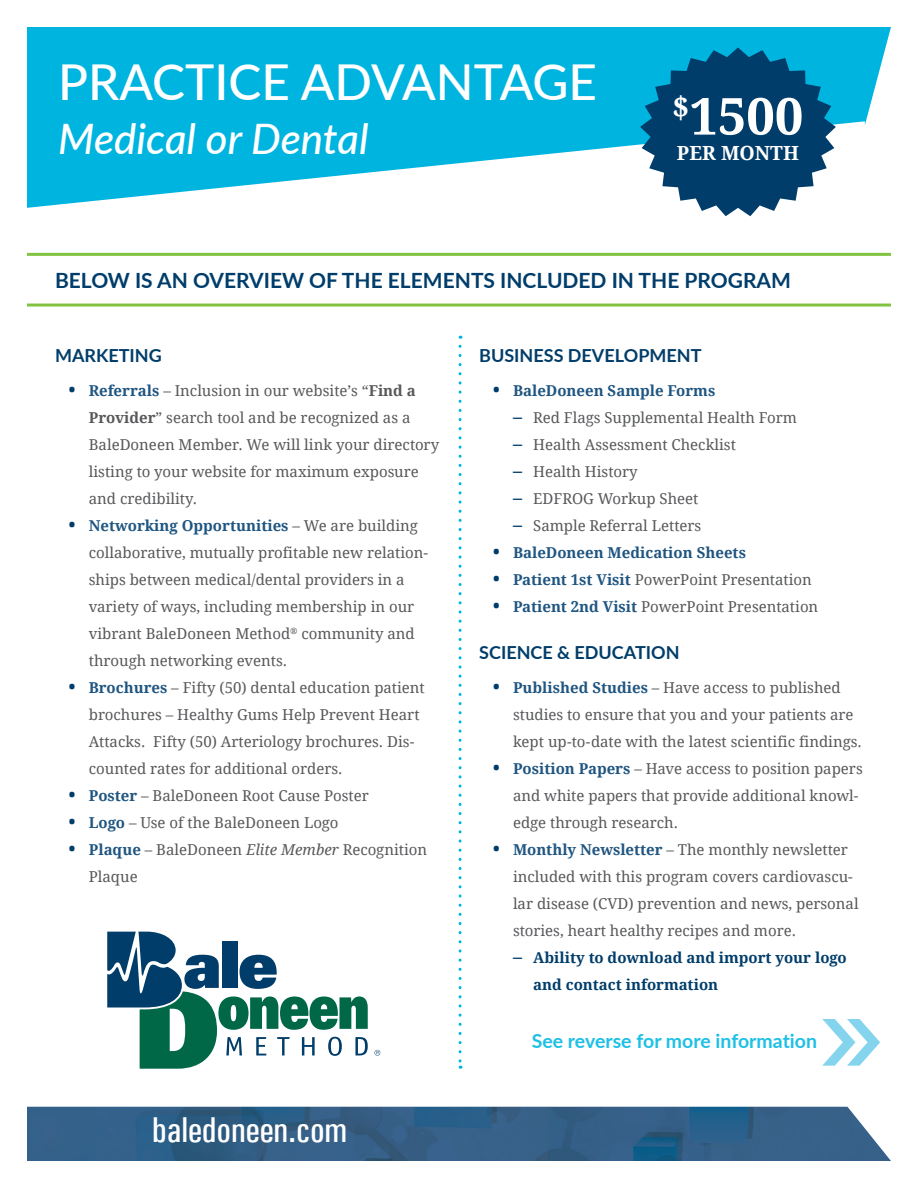
<style>
.page{position:relative;width:918px;height:1188px;background:#fff}
.page>*{position:absolute;margin:0;border:0;box-sizing:border-box;transform-origin:0 0}
.Paragraph_Style_1{font:700 51px "Droid Serif";color:#fff}
.Teal_Caps{font:500 49.5px "Lato";color:#fff}
.Teal_Caps-2{font:italic 500 42px "Lato";color:#fff}
.Subhead_Green_Caps{font:500 condensed 36px "Univers";color:#fff}
.Subhead_Blue_Caps{font:700 21px "Lato";color:#003d6a}
.Sub_Sub_Blue{font:700 19.5px "Lato";color:#1ec0e6}
.Paragraph_Style_1-2{font:700 19.5px "Droid Serif";color:#fff}
.Subhead_Blue_Caps-2{font:700 18px "Lato";color:#003d6a}
.Bullets_Blue{font:15px/27px "Droid Serif";color:#57585a}
.Bullets_Blue-2{font:700 15px/27px "Droid Serif";color:#003d6a}
.Bullets_Blue-3{font:700 15px "Droid Serif";color:#1f5581}
.s1{font-weight:700;font-size:18px;color:#003d6a}
.s2{font-weight:700;color:#1f5581}
.s3{font-weight:700}
.s4{font-style:italic}
.s5{font-size:18px;color:#003d6a}
.s6{font-size:18px}
</style>
<div class="page">
<svg style="left:27px;top:27px;width:864px;height:181px;fill:#00b4e0"></svg>
<svg style="left:640px;top:47px;width:196px;height:169px"></svg>
<img style="left:27px;top:1107px;width:864px;height:54px">
<svg style="left:822px;top:1019px;width:58px;height:47px"></svg>
<hr style="left:27px;top:304px;width:864px;height:3px;background:#81c340">
<hr style="left:27px;top:253px;width:864px;height:3px;background:#81c340">
<svg style="left:459px;top:346px;width:3px;height:723px"></svg>
<svg style="left:107px;top:932px;width:261px;height:137px"></svg>
<svg style="left:375px;top:1050px;width:5px;height:6px"></svg>
<p class="Teal_Caps" style="left:58px;top:46px;width:540px">PRACTICE ADVANTAGE</p>
<p class="Teal_Caps-2" style="left:58px;top:108px;width:312px">Medical or Dental</p>
<p class="Paragraph_Style_1" style="left:673px;top:85px;width:132px"><sup>$</sup>1500</p>
<p class="Paragraph_Style_1-2" style="left:677px;top:141px;width:124px">PER MONTH</p>
<p class="Subhead_Blue_Caps" style="left:55px;top:265px;width:737px">BELOW IS AN OVERVIEW OF THE ELEMENTS INCLUDED IN THE PROGRAM</p>
<p class="Subhead_Blue_Caps-2" style="left:55px;top:342px;width:108px">MARKETING</p>
<p class="Bullets_Blue" style="left:89px;top:377px;width:352px;text-indent:-20px"><span class="s1">•</span> <span class="s2">Referrals</span> – Inclusion in our website’s “<span class="s3">Find a Provider</span>” search tool and be recognized as a BaleDoneen Member. We will link your directory listing to your website for maximum exposure and credibility.</p>
<p class="Bullets_Blue" style="left:89px;top:512px;width:341px;text-indent:-20px"><span class="s1">•</span> <span class="s2">Networking Opportunities</span> – We are building collaborative, mutually profitable new relation&shy;ships between medical/dental providers in a variety of ways, including membership in our vibrant BaleDoneen Method<sup>®</sup> community and through networking events.</p>
<p class="Bullets_Blue" style="left:89px;top:674px;width:337px;text-indent:-20px"><span class="s1">•</span> <span class="s2">Brochures</span> – Fifty (50) dental education patient brochures – Healthy Gums Help Prevent Heart Attacks. Fifty (50) Arteriology brochures. Dis&shy;counted rates for additional orders.</p>
<p class="Bullets_Blue" style="left:69px;top:782px;width:302px"><span class="s1">•</span> <span class="s2">Poster</span> – BaleDoneen Root Cause Poster</p>
<p class="Bullets_Blue" style="left:69px;top:809px;width:271px"><span class="s1">•</span> <span class="s2">Logo</span> – Use of the BaleDoneen Logo</p>
<p class="Bullets_Blue" style="left:89px;top:836px;width:340px;text-indent:-20px"><span class="s1">•</span> <span class="s2">Plaque</span> – BaleDoneen <span class="s4">Elite Member</span> Recognition<br>Plaque</p>
<p class="Subhead_Green_Caps" style="left:152px;top:1108px;width:196px">baledoneen.com</p>
<p class="Subhead_Blue_Caps-2" style="left:479px;top:342px;width:224px">BUSINESS DEVELOPMENT</p>
<p class="Bullets_Blue-3" style="left:493px;top:381px;width:224px"><span class="s5">•</span> BaleDoneen Sample Forms</p>
<p class="Bullets_Blue" style="left:513px;top:404px;width:286px"><span class="s1">–</span> Red Flags Supplemental Health Form</p>
<p class="Bullets_Blue" style="left:513px;top:431px;width:224px"><span class="s1">–</span> Health Assessment Checklist</p>
<p class="Bullets_Blue" style="left:513px;top:458px;width:126px"><span class="s1">–</span> Health History</p>
<p class="Bullets_Blue" style="left:513px;top:485px;width:187px"><span class="s1">–</span> EDFROG Workup Sheet</p>
<p class="Bullets_Blue" style="left:513px;top:512px;width:190px"><span class="s1">–</span> Sample Referral Letters</p>
<p class="Bullets_Blue-3" style="left:493px;top:543px;width:255px"><span class="s5">•</span> BaleDoneen Medication Sheets</p>
<p class="Bullets_Blue" style="left:493px;top:566px;width:321px"><span class="s1">•</span> <span class="s2">Patient 1st Visit</span> PowerPoint Presentation</p>
<p class="Bullets_Blue" style="left:493px;top:593px;width:327px"><span class="s1">•</span> <span class="s2">Patient 2nd Visit</span> PowerPoint Presentation</p>
<p class="Subhead_Blue_Caps-2" style="left:479px;top:639px;width:202px">SCIENCE &amp; EDUCATION</p>
<p class="Bullets_Blue" style="left:513px;top:674px;width:350px;text-indent:-20px"><span class="s1">•</span> <span class="s2">Published Studies</span> – Have access to published studies to ensure that you and your patients are kept up-to-date with the latest scientific findings.</p>
<p class="Bullets_Blue" style="left:513px;top:755px;width:351px;text-indent:-20px"><span class="s1">•</span> <span class="s2">Position Papers</span> – Have access to position papers and white papers that provide additional knowl&shy;edge through research.</p>
<p class="Bullets_Blue" style="left:513px;top:836px;width:347px;text-indent:-20px"><span class="s1">•</span> <span class="s2">Monthly Newsletter</span> – The monthly newsletter included with this program covers cardiovascu&shy;lar disease (CVD) prevention and news, personal stories, heart healthy recipes and more.</p>
<p class="Bullets_Blue-2" style="left:533px;top:944px;width:315px;text-indent:-20px"><span class="s6">–</span> Ability to download and import your logo and contact information</p>
<p class="Sub_Sub_Blue" style="left:532px;top:1027px;width:287px">See reverse for more information</p>
</div>
